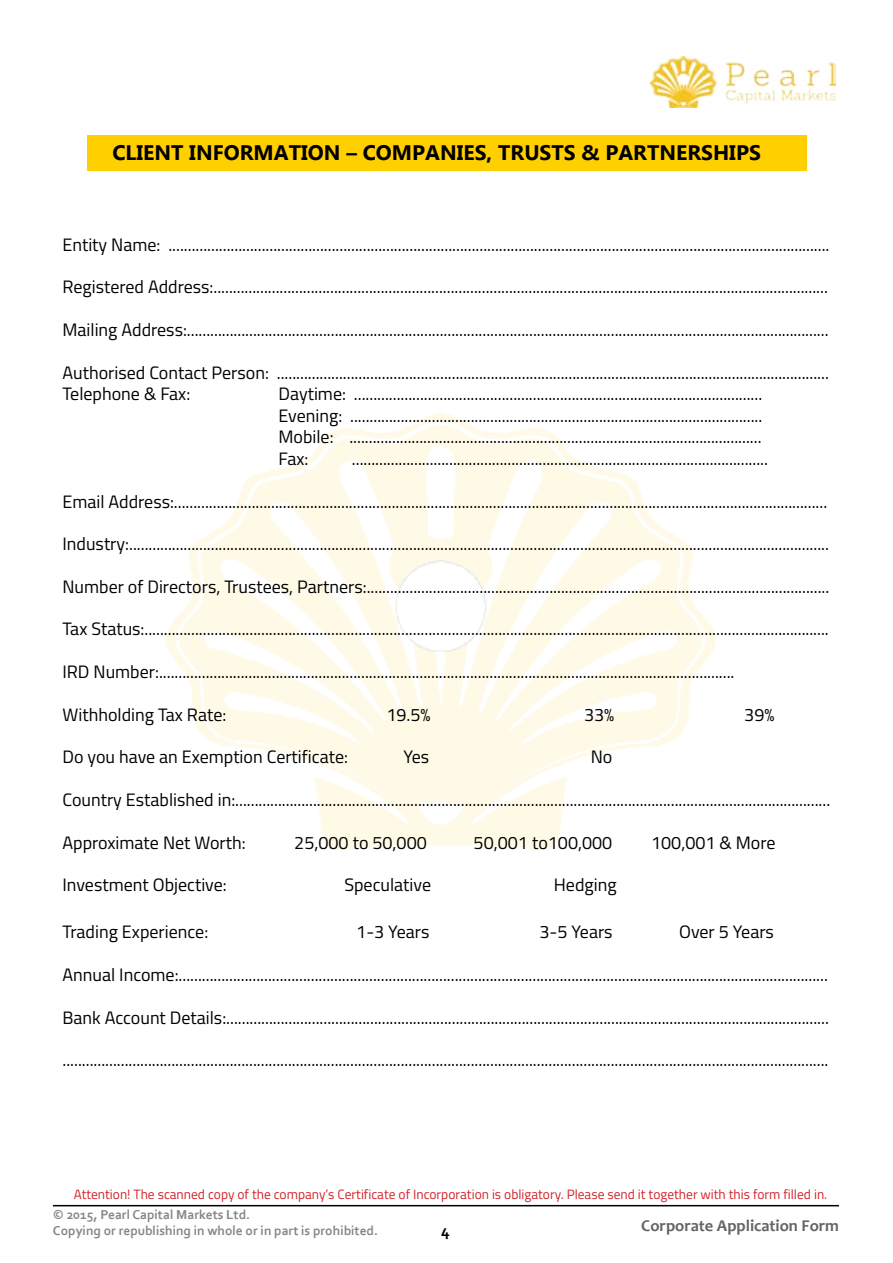
<style>
.page{position:relative;width:893px;height:1263px;background:#fff}
.page>*{position:absolute;margin:0;border:0;box-sizing:border-box;transform-origin:0 0}
.t1{font:700 21px "Microsoft Tai Le";color:#000}
.t2{font:18px/21.6px "Titillium";color:#000}
.t3{font:700 16.5px "Candara";color:#636466}
.t4{font:700 16.5px "Corbel";color:#000}
.t5{font:13.5px "Titillium";color:#d2232a}
.t6{font:700 13.5px/16.2px "Corbel";color:#848688}
</style>
<div class="page">
<img style="left:166px;top:414px;width:550px;height:435px">
<img style="left:650px;top:56px;width:186px;height:51px">
<hr style="left:53px;top:1205px;width:786px;height:1px;background:#000">
<div style="left:87px;top:135px;width:719px;height:36px;background:#ffcf00"></div>
<p class="t1" style="left:112px;top:141px;width:650px">CLIENT INFORMATION – COMPANIES, TRUSTS &amp; PARTNERSHIPS</p>
<p class="t2" style="left:62px;top:233px;width:768px">Entity Name: ..........................................................................................................................................................................</p>
<p class="t2" style="left:62px;top:275px;width:767px">Registered Address:..............................................................................................................................................................</p>
<p class="t2" style="left:62px;top:318px;width:768px">Mailing Address:.....................................................................................................................................................................</p>
<p class="t2" style="left:62px;top:361px;width:768px">Authorised Contact Person: ..............................................................................................................................................<br>Telephone &amp; Fax:</p>
<p class="t2" style="left:278px;top:382px;width:485px;text-align:justify">Daytime: .........................................................................................................<br>Evening: ..........................................................................................................<br>Mobile: ..........................................................................................................<br>Fax:</p>
<p class="t2" style="left:352px;top:447px;width:418px">...........................................................................................................</p>
<p class="t2" style="left:62px;top:490px;width:766px">Email Address:........................................................................................................................................................................</p>
<p class="t2" style="left:62px;top:532px;width:768px">Industry:....................................................................................................................................................................................</p>
<p class="t2" style="left:62px;top:575px;width:768px">Number of Directors, Trustees, Partners:.......................................................................................................................</p>
<p class="t2" style="left:62px;top:617px;width:768px">Tax Status:................................................................................................................................................................................</p>
<p class="t2" style="left:62px;top:660px;width:673px">IRD Number:....................................................................................................................................................</p>
<p class="t2" style="left:62px;top:703px;width:165px">Withholding Tax Rate:</p>
<p class="t2" style="left:386px;top:703px;width:46px">19.5%</p>
<p class="t2" style="left:584px;top:703px;width:32px">33%</p>
<p class="t2" style="left:744px;top:703px;width:32px">39%</p>
<p class="t2" style="left:62px;top:745px;width:287px">Do you have an Exemption Certificate:</p>
<p class="t2" style="left:403px;top:745px;width:27px">Yes</p>
<p class="t2" style="left:591px;top:745px;width:23px">No</p>
<p class="t2" style="left:62px;top:788px;width:769px">Country Established in:.........................................................................................................................................................</p>
<p class="t2" style="left:62px;top:830px;width:185px">Approximate Net Worth:</p>
<p class="t2" style="left:294px;top:830px;width:134px">25,000 to 50,000</p>
<p class="t2" style="left:474px;top:830px;width:140px">50,001 to100,000</p>
<p class="t2" style="left:651px;top:830px;width:126px">100,001 &amp; More</p>
<p class="t2" style="left:62px;top:873px;width:166px">Investment Objective:</p>
<p class="t2" style="left:344px;top:873px;width:88px">Speculative</p>
<p class="t2" style="left:554px;top:873px;width:64px">Hedging</p>
<p class="t2" style="left:62px;top:920px;width:147px">Trading Experience:</p>
<p class="t2" style="left:356px;top:920px;width:75px">1-3 Years</p>
<p class="t2" style="left:539px;top:920px;width:75px">3-5 Years</p>
<p class="t2" style="left:679px;top:920px;width:96px">Over 5 Years</p>
<p class="t2" style="left:62px;top:963px;width:767px">Annual Income:.......................................................................................................................................................................</p>
<p class="t2" style="left:62px;top:1006px;width:768px">Bank Account Details:...........................................................................................................................................................</p>
<p class="t2" style="left:62px;top:1048px;width:767px">.....................................................................................................................................................................................................</p>
<p class="t5" style="left:74px;top:1185px;width:755px">Attention! The scanned copy of the company’s Certificate of Incorporation is obligatory. Please send it together with this form filled in.</p>
<p class="t6" style="left:53px;top:1206px;width:327px">© 2015, Pearl Capital Markets Ltd.<br>Copying or republishing in whole or in part is prohibited.</p>
<p class="t4" style="left:441px;top:1221px;width:10px">4</p>
<p class="t3" style="left:641px;top:1215px;width:199px">Corporate Application Form</p>
</div>
